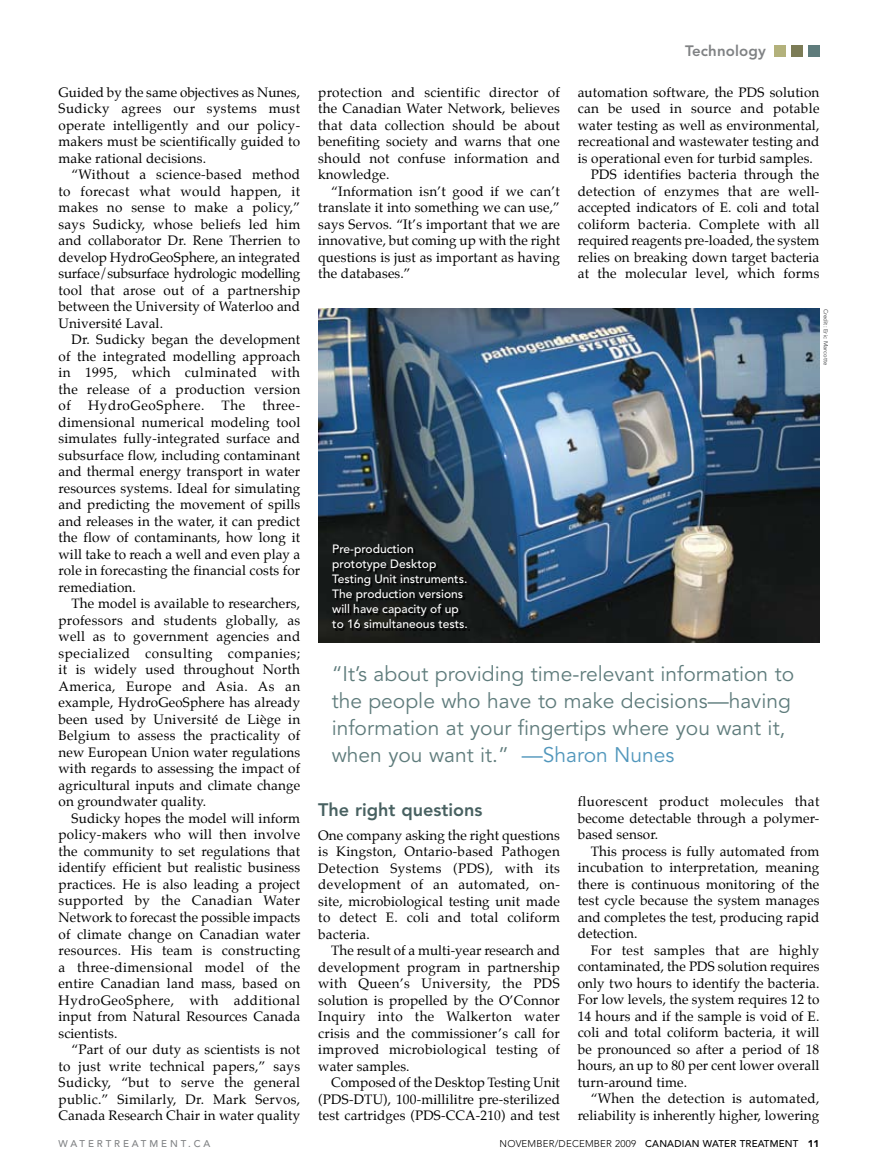
<style>
.page{position:relative;width:878px;height:1175px;background:#fff}
.page>*{position:absolute;margin:0;border:0;box-sizing:border-box;transform-origin:0 0}
.t1{font:21px/27px "Avenir";color:#5f7c7c}
.t2{font:800 18px "Avenir";color:#486161}
.t3{font:800 15px "Avenir";letter-spacing:.01em;color:#808284}
.t4{font:13.5px/16.5px "Palatino";letter-spacing:.01em;color:#000;text-align:justify}
.t5{font:13.5px "Palatino";letter-spacing:.045em;color:#000}
.t6{font:500 12px/15px "Avenir";color:#fff}
.t7{font:500 9.75px "Avenir";letter-spacing:.02em;color:#000}
.t8{font:500 9.75px "Avenir";color:#808284}
.t9{font:6px "Avenir";color:#58595b}
.s1{color:#5297bc}
.s2{font-weight:300}
.s3{font-weight:900}
</style>
<div class="page">
<img style="left:318px;top:308px;width:501px;height:334px">
<svg style="left:333px;top:545px;width:136px;height:86px;background:#141717"></svg>
<div style="left:774px;top:45px;width:11px;height:11px;background:#b3b17b"></div>
<div style="left:791px;top:45px;width:11px;height:11px;background:#7c7c56"></div>
<div style="left:808px;top:45px;width:11px;height:11px;background:#5f7c7c"></div>
<p class="t4" style="left:59px;top:84px;width:243px">Guided by the same objectives as Nunes, Sudicky agrees our systems must operate intelligently and our policy&shy;makers must be scientifically guided to make rational decisions.</p>
<p class="t4" style="left:59px;top:166px;width:243px;text-indent:13px">“Without a science-based method to forecast what would happen, it makes no sense to make a policy,” says Sudicky, whose beliefs led him and collaborator Dr. Rene Therrien to develop HydroGeoSphere, an integrated surface/subsurface hydrologic modelling tool that arose out of a partnership between the University of Waterloo and Université Laval.</p>
<p class="t4" style="left:59px;top:331px;width:243px;text-indent:13px">Dr. Sudicky began the development of the integrated modelling approach in 1995, which culminated with the release of a production version of</p>
<p class="t4" style="left:59px;top:397px;width:243px;text-indent:204px">three&shy;dimensional numerical modeling tool simulates fully-integrated surface and subsurface flow, including contaminant and thermal energy transport in water resources systems. Ideal for simulating and predicting the movement of spills and releases in the water, it can predict the flow of contaminants, how long it will take to reach a well and even play a role in forecasting the financial costs for remediation.</p>
<p class="t4" style="left:59px;top:595px;width:243px;text-indent:13px">The model is available to researchers, professors and students globally, as well as to government agencies and specialized consulting companies; it is widely used throughout North America, Europe and Asia. As an example, HydroGeoSphere has already been used by Université de Liège in Belgium to assess the practicality of new European Union water regulations with regards to assessing the impact of agricultural inputs and climate change on groundwater quality.</p>
<p class="t4" style="left:59px;top:810px;width:243px;text-indent:13px">Sudicky hopes the model will inform policy-makers who will then involve the community to set regulations that identify efficient but realistic business practices. He is also leading a project supported by the Canadian Water Network to forecast the possible impacts of climate change on Canadian water resources. His team is constructing a three-dimensional model of the entire Canadian land mass, based on HydroGeoSphere, with additional input from Natural Resources Canada scientists.</p>
<p class="t4" style="left:59px;top:1041px;width:243px;text-indent:13px">“Part of our duty as scientists is not to just write technical papers,” says Sudicky, “but to serve the general public.” Similarly, Dr. Mark Servos, Canada Research Chair in water quality</p>
<p class="t5" style="left:88px;top:394px;width:118px">HydroGeoSphere.</p>
<p class="t4" style="left:221px;top:397px;width:25px">The</p>
<p class="t4" style="left:318px;top:84px;width:243px">protection and scientific director of the Canadian Water Network, believes that data collection should be about benefiting society and warns that one should not confuse information and knowledge.</p>
<p class="t4" style="left:318px;top:183px;width:243px;text-indent:13px">“Information isn’t good if we can’t translate it into something we can use,” says Servos. “It’s important that we are innovative, but coming up with the right questions is just as important as having the databases.”</p>
<p class="t3" style="left:685px;top:42px;width:82px">Technology</p>
<p class="t4" style="left:577px;top:84px;width:243px">automation software, the PDS solution</p>
<p class="t4" style="left:577px;top:100px;width:243px">can be used in source and potable</p>
<p class="t4" style="left:577px;top:117px;width:243px">water testing as well as environmental,</p>
<p class="t4" style="left:577px;top:133px;width:243px">recreational and wastewater testing and</p>
<p class="t4" style="left:577px;top:150px;width:237px">is operational even for turbid samples.</p>
<p class="t4" style="left:590px;top:166px;width:230px">PDS identifies bacteria through the</p>
<p class="t4" style="left:577px;top:183px;width:243px">detection of enzymes that are well-</p>
<p class="t4" style="left:577px;top:199px;width:243px">accepted indicators of E. coli and total</p>
<p class="t4" style="left:577px;top:216px;width:243px">coliform bacteria. Complete with all</p>
<p class="t4" style="left:577px;top:232px;width:243px">required reagents pre-loaded, the system</p>
<p class="t4" style="left:577px;top:249px;width:243px">relies on breaking down target bacteria</p>
<p class="t4" style="left:577px;top:265px;width:243px">at the molecular level, which forms</p>
<p class="t9" style="left:829px;top:309px;width:58px;rotate:90deg">Credit: Eric Marcotte</p>
<p class="t6" style="left:332px;top:542px;width:137px">Pre-production prototype Desktop<br>Testing Unit instruments.<br>The production versions will have capacity of up to 16 simultaneous tests.</p>
<h1 class="t1" style="left:332px;top:661px;width:464px">“It’s about providing time-relevant information to the people who have to make decisions—having information at your fingertips where you want it, when you want it.” <span class="s1">—Sharon Nunes</span></h1>
<h2 class="t2" style="left:318px;top:799px;width:166px">The right questions</h2>
<p class="t4" style="left:318px;top:826px;width:243px">One company asking the right questions is Kingston, Ontario-based Pathogen Detection Systems (PDS), with its development of an automated, on&shy;site, microbiological testing unit made to detect E. coli and total coliform bacteria.</p>
<p class="t4" style="left:318px;top:942px;width:243px;text-indent:13px">The result of a multi-year research and development program in partnership with Queen’s University, the PDS solution is propelled by the O’Connor Inquiry into the Walkerton water crisis and the commissioner’s call for improved microbiological testing of water samples.</p>
<p class="t4" style="left:318px;top:1074px;width:243px;text-indent:13px">Composed of the Desktop Testing Unit (PDS-DTU), 100-millilitre pre-sterilized test cartridges (PDS-CCA-210) and test</p>
<p class="t4" style="left:577px;top:793px;width:243px">fluorescent product molecules that become detectable through a polymer&shy;based sensor.</p>
<p class="t4" style="left:577px;top:842px;width:243px;text-indent:13px">This process is fully automated from incubation to interpretation, meaning there is continuous monitoring of the test cycle because the system manages and completes the test, producing rapid detection.</p>
<p class="t4" style="left:577px;top:941px;width:243px;text-indent:13px">For test samples that are highly contaminated, the PDS solution requires only two hours to identify the bacteria.<br>For low levels, the system requires 12 to 14 hours and if the sample is void of E. coli and total coliform bacteria, it will be pronounced so after a period of 18 hours, an up to 80 per cent lower overall turn-around time.</p>
<p class="t4" style="left:577px;top:1090px;width:243px;text-align:right">“When the detection is automated, reliability is inherently higher, lowering</p>
<p class="t8" style="left:59px;top:1138px;width:11px">watertreatment</p>
<p class="t8" style="left:188px;top:1138px;width:15px">. ca</p>
<p class="t7" style="left:499px;top:1138px;width:321px"><span class="s2">NOVEMBER/DECEMBER 2009</span> CANADIAN WATER TREATMENT <span class="s3">11</span></p>
</div>
